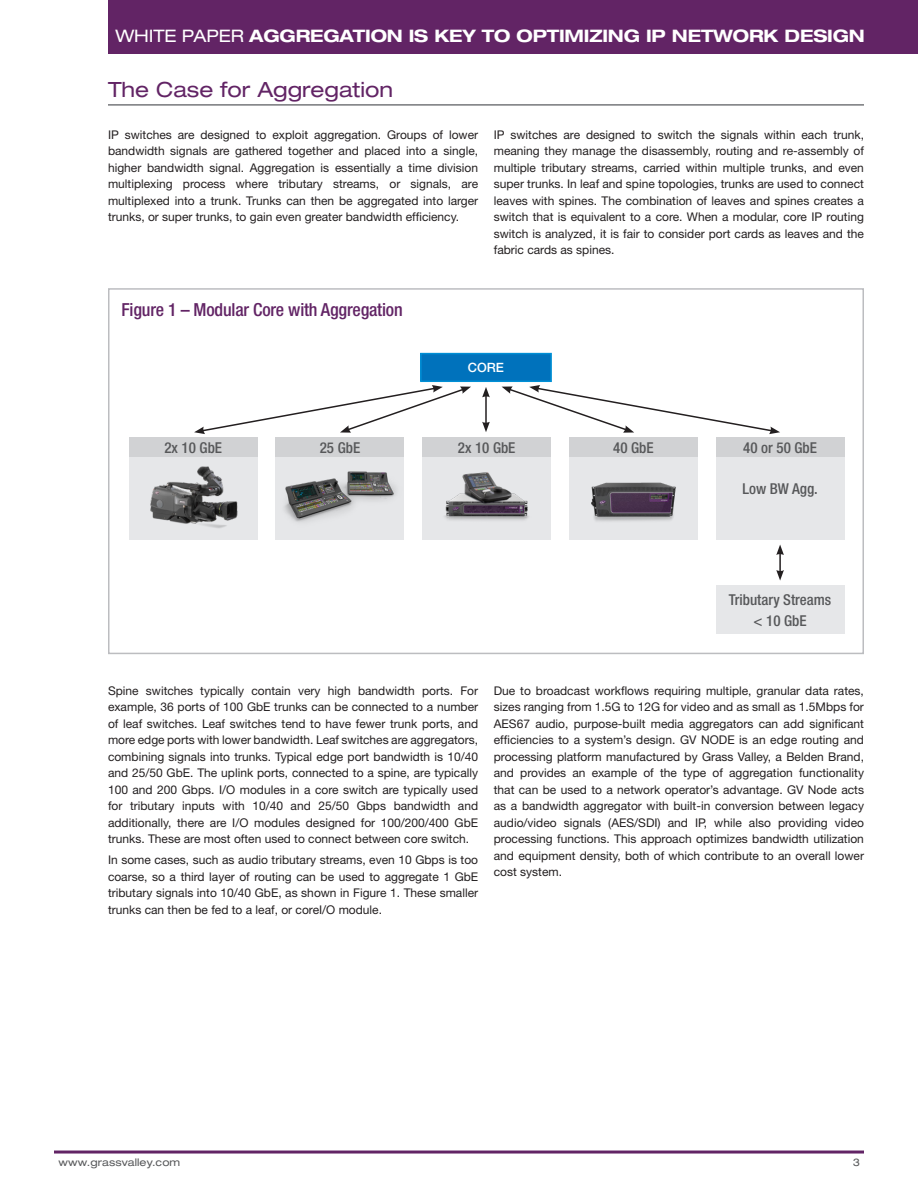
<style>
.page{position:relative;width:918px;height:1188px;background:#fff}
.page>*{position:absolute;margin:0;border:0;box-sizing:border-box;transform-origin:0 0}
._2014_Section_Head{font:expanded 21px "Helvetica Neue";color:#622465}
._2015_DIA_Title{font:500 condensed 18px "Helvetica Neue";letter-spacing:-.01em;color:#622465}
.t1{font:700 expanded 17.25px "Helvetica Neue";letter-spacing:-.01em;color:#fff}
._2015_DIA_Product_Na{font:500 condensed 15px "Helvetica Neue";color:#57585a}
._2014_DS_Intro{font:500 12.9px "Helvetica Neue";color:#fff}
._2014_Intro_1st_para{font:12px/16.5px "Helvetica Neue";color:#231f20;text-align:justify}
.t2{font:expanded 10.5px "Helvetica Neue";letter-spacing:.01em;color:#57585a}
.s1{font-weight:400}
</style>
<div class="page">
<div style="left:108px;top:288px;width:756px;height:366px;background:#fff;border:2px solid #bcbdc0"></div>
<div style="left:422px;top:437px;width:129px;height:103px;background:#e6e7e9"></div>
<div style="left:276px;top:437px;width:128px;height:103px;background:#e6e7e9"></div>
<div style="left:716px;top:437px;width:129px;height:103px;background:#e6e7e9"></div>
<div style="left:129px;top:437px;width:129px;height:103px;background:#e6e7e9"></div>
<div style="left:569px;top:437px;width:129px;height:103px;background:#e6e7e9"></div>
<div style="left:108px;top:0;width:810px;height:54px;background:#622465"></div>
<hr style="left:54px;top:1151px;width:810px;height:3px;background:#622465">
<hr style="left:108px;top:104px;width:756px;height:2px;background:#76787b">
<div style="left:422px;top:437px;width:129px;height:20px;background:#d1d2d4"></div>
<div style="left:276px;top:437px;width:128px;height:20px;background:#d1d2d4"></div>
<div style="left:716px;top:437px;width:129px;height:20px;background:#d1d2d4"></div>
<div style="left:716px;top:585px;width:129px;height:49px;background:#e6e7e9"></div>
<div style="left:129px;top:437px;width:129px;height:20px;background:#d1d2d4"></div>
<div style="left:569px;top:437px;width:129px;height:20px;background:#d1d2d4"></div>
<div style="left:421px;top:354px;width:130px;height:27px;background:#0072bc"></div>
<div style="left:420px;top:353px;width:132px;height:29px;border:2px solid #008fd5"></div>
<svg style="left:194px;top:385px;width:277px;height:49px"></svg>
<hr style="left:485px;top:395px;width:2px;height:29px;background:#231f20">
<svg style="left:482px;top:387px;width:8px;height:10px"></svg>
<svg style="left:482px;top:422px;width:8px;height:10px"></svg>
<svg style="left:502px;top:385px;width:278px;height:49px"></svg>
<img style="left:150px;top:466px;width:88px;height:62px">
<img style="left:284px;top:471px;width:112px;height:51px">
<img style="left:444px;top:472px;width:85px;height:49px">
<img style="left:591px;top:482px;width:85px;height:39px">
<svg style="left:776px;top:545px;width:8px;height:36px"></svg>
<p class="t1" style="left:116px;top:25px;width:751px"><span class="s1">WHITE PAPER</span> AGGREGATION IS KEY TO OPTIMIZING IP NETWORK DESIGN</p>
<p class="_2014_Section_Head" style="left:108px;top:77px;width:287px">The Case for Aggregation</p>
<p class="_2014_Intro_1st_para" style="left:108px;top:126px;width:372px">IP switches are designed to exploit aggregation. Groups of lower bandwidth signals are gathered together and placed into a single, higher bandwidth signal. Aggregation is essentially a time division multiplexing process where tributary streams, or signals, are multiplexed into a trunk. Trunks can then be aggregated into larger trunks, or super trunks, to gain even greater bandwidth efficiency.</p>
<p class="_2014_Intro_1st_para" style="left:494px;top:126px;width:372px">IP switches are designed to switch the signals within each trunk, meaning they manage the disassembly, routing and re-assembly of multiple tributary streams, carried within multiple trunks, and even super trunks. In leaf and spine topologies, trunks are used to connect leaves with spines. The combination of leaves and spines creates a switch that is equivalent to a core. When a modular, core IP routing switch is analyzed, it is fair to consider port cards as leaves and the fabric cards as spines.</p>
<p class="_2015_DIA_Title" style="left:122px;top:299px;width:283px">Figure 1 – Modular Core with Aggregation</p>
<p class="_2014_DS_Intro" style="left:468px;top:360px;width:38px">CORE</p>
<p class="_2015_DIA_Product_Na" style="left:164px;top:438px;width:59px">2x 10 GbE</p>
<p class="_2015_DIA_Product_Na" style="left:613px;top:438px;width:42px">40 GbE</p>
<p class="_2015_DIA_Product_Na" style="left:320px;top:438px;width:42px">25 GbE</p>
<p class="_2015_DIA_Product_Na" style="left:458px;top:438px;width:59px">2x 10 GbE</p>
<p class="_2015_DIA_Product_Na" style="left:743px;top:438px;width:75px">40 or 50 GbE</p>
<p class="_2015_DIA_Product_Na" style="left:743px;top:480px;width:77px">Low BW Agg.</p>
<p class="_2015_DIA_Product_Na" style="left:729px;top:591px;width:104px">Tributary Streams</p>
<p class="_2015_DIA_Product_Na" style="left:754px;top:612px;width:55px">&lt; 10 GbE</p>
<p class="_2014_Intro_1st_para" style="left:108px;top:682px;width:372px">Spine switches typically contain very high bandwidth ports. For example, 36 ports of 100 GbE trunks can be connected to a number of leaf switches. Leaf switches tend to have fewer trunk ports, and more edge ports with lower bandwidth. Leaf switches are aggregators, combining signals into trunks. Typical edge port bandwidth is 10/40 and 25/50 GbE. The uplink ports, connected to a spine, are typically 100 and 200 Gbps. I/O modules in a core switch are typically used for tributary inputs with 10/40 and 25/50 Gbps bandwidth and additionally, there are I/O modules designed for 100/200/400 GbE trunks. These are most often used to connect between core switch.</p>
<p class="_2014_Intro_1st_para" style="left:108px;top:852px;width:372px">In some cases, such as audio tributary streams, even 10 Gbps is too coarse, so a third layer of routing can be used to aggregate 1 GbE tributary signals into 10/40 GbE, as shown in Figure 1. These smaller trunks can then be fed to a leaf, or coreI/O module.</p>
<p class="_2014_Intro_1st_para" style="left:494px;top:682px;width:372px">Due to broadcast workflows requiring multiple, granular data rates, sizes ranging from 1.5G to 12G for video and as small as 1.5Mbps for AES67 audio, purpose-built media aggregators can add significant efficiencies to a system’s design. GV NODE is an edge routing and processing platform manufactured by Grass Valley, a Belden Brand, and provides an example of the type of aggregation functionality that can be used to a network operator’s advantage. GV Node acts as a bandwidth aggregator with built-in conversion between legacy audio/video signals (AES/SDI) and IP, while also providing video processing functions. This approach optimizes bandwidth utilization and equipment density, both of which contribute to an overall lower cost system.</p>
<p class="t2" style="left:58px;top:1156px;width:123px">www.grassvalley.com</p>
<p class="t2" style="left:853px;top:1156px;width:9px">3</p>
</div>
